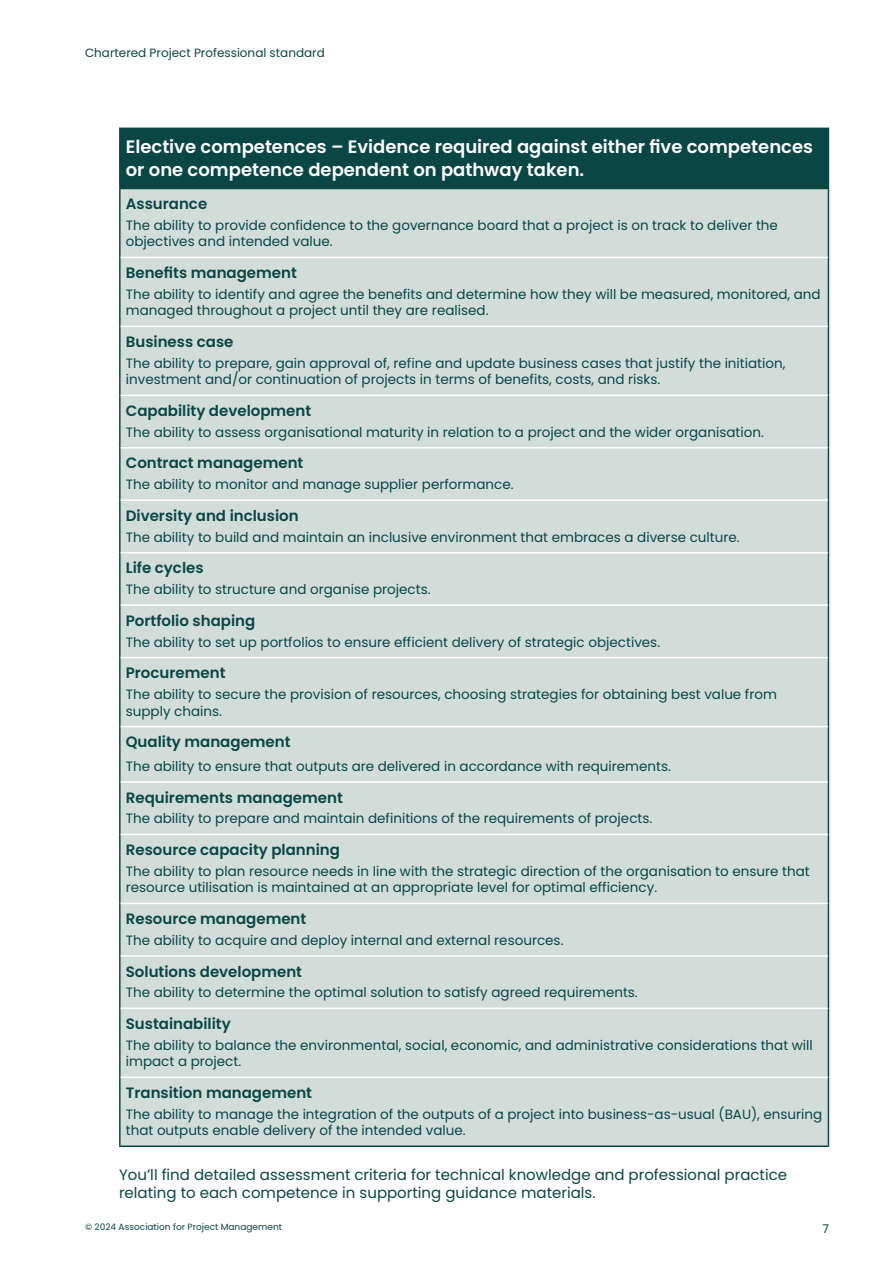
<style>
.page{position:relative;width:893px;height:1263px;background:#fff}
.page>*{position:absolute;margin:0;border:0;box-sizing:border-box;transform-origin:0 0}
.Ahead{font:600 18px/22.5px "Poppins";color:#fff}
.Bhead{font:600 15px "Poppins";color:#0a4644}
.Indented_copy{font:15px/18px "Poppins";color:#0a4644}
.Body_copy{font:13.5px/16.5px "Poppins";color:#0a4644}
.t1{font:12px "Poppins";color:#0a4644}
.t2{font:9px "Poppins";color:#0a4644}
</style>
<div class="page">
<div style="left:120px;top:128px;width:708px;height:60px;background:#0a4644"></div>
<div style="left:121px;top:189px;width:707px;height:956px;background:#d2ddda"></div>
<hr style="left:119px;top:128px;width:710px;height:1px;background:#0a4644">
<hr style="left:119px;top:129px;width:2px;height:59px;background:#0a4644">
<hr style="left:828px;top:129px;width:1px;height:59px;background:#0a4644">
<hr style="left:119px;top:188px;width:710px;height:1px;background:#0a4644">
<hr style="left:119px;top:189px;width:2px;height:68px;background:#0a4644">
<hr style="left:828px;top:189px;width:1px;height:68px;background:#0a4644">
<hr style="left:119px;top:257px;width:2px;height:69px;background:#0a4644">
<hr style="left:828px;top:257px;width:1px;height:69px;background:#0a4644">
<hr style="left:119px;top:326px;width:2px;height:69px;background:#0a4644">
<hr style="left:828px;top:326px;width:1px;height:69px;background:#0a4644">
<hr style="left:119px;top:395px;width:2px;height:53px;background:#0a4644">
<hr style="left:828px;top:395px;width:1px;height:53px;background:#0a4644">
<hr style="left:119px;top:448px;width:2px;height:52px;background:#0a4644">
<hr style="left:828px;top:448px;width:1px;height:52px;background:#0a4644">
<hr style="left:119px;top:500px;width:2px;height:53px;background:#0a4644">
<hr style="left:828px;top:500px;width:1px;height:53px;background:#0a4644">
<hr style="left:119px;top:553px;width:2px;height:52px;background:#0a4644">
<hr style="left:828px;top:553px;width:1px;height:52px;background:#0a4644">
<hr style="left:119px;top:605px;width:2px;height:53px;background:#0a4644">
<hr style="left:828px;top:605px;width:1px;height:53px;background:#0a4644">
<hr style="left:119px;top:658px;width:2px;height:68px;background:#0a4644">
<hr style="left:828px;top:658px;width:1px;height:68px;background:#0a4644">
<hr style="left:119px;top:726px;width:2px;height:56px;background:#0a4644">
<hr style="left:828px;top:726px;width:1px;height:56px;background:#0a4644">
<hr style="left:119px;top:782px;width:2px;height:52px;background:#0a4644">
<hr style="left:828px;top:782px;width:1px;height:52px;background:#0a4644">
<hr style="left:119px;top:834px;width:2px;height:69px;background:#0a4644">
<hr style="left:828px;top:834px;width:1px;height:69px;background:#0a4644">
<hr style="left:119px;top:903px;width:2px;height:53px;background:#0a4644">
<hr style="left:828px;top:903px;width:1px;height:53px;background:#0a4644">
<hr style="left:119px;top:956px;width:2px;height:52px;background:#0a4644">
<hr style="left:828px;top:956px;width:1px;height:52px;background:#0a4644">
<hr style="left:119px;top:1008px;width:2px;height:69px;background:#0a4644">
<hr style="left:828px;top:1008px;width:1px;height:69px;background:#0a4644">
<hr style="left:119px;top:1077px;width:2px;height:68px;background:#0a4644">
<hr style="left:828px;top:1077px;width:1px;height:68px;background:#0a4644">
<hr style="left:119px;top:1145px;width:710px;height:2px;background:#0a4644">
<hr style="left:121px;top:257px;width:707px;height:1px;background:#fff">
<hr style="left:121px;top:326px;width:707px;height:1px;background:#fff">
<hr style="left:121px;top:395px;width:707px;height:1px;background:#fff">
<hr style="left:121px;top:447px;width:707px;height:2px;background:#fff">
<hr style="left:121px;top:499px;width:707px;height:2px;background:#fff">
<hr style="left:121px;top:552px;width:707px;height:1px;background:#fff">
<hr style="left:121px;top:604px;width:707px;height:2px;background:#fff">
<hr style="left:121px;top:657px;width:707px;height:1px;background:#fff">
<hr style="left:121px;top:726px;width:707px;height:1px;background:#fff">
<hr style="left:121px;top:781px;width:707px;height:2px;background:#fff">
<hr style="left:121px;top:834px;width:707px;height:1px;background:#fff">
<hr style="left:121px;top:903px;width:707px;height:1px;background:#fff">
<hr style="left:121px;top:955px;width:707px;height:2px;background:#fff">
<hr style="left:121px;top:1007px;width:707px;height:2px;background:#fff">
<hr style="left:121px;top:1076px;width:707px;height:2px;background:#fff">
<p class="t1" style="left:85px;top:46px;width:241px">Chartered Project Professional standard</p>
<p class="Ahead" style="left:126px;top:136px;width:689px">Elective competences – Evidence required against either five competences or one competence dependent on pathway taken.</p>
<p class="Bhead" style="left:126px;top:195px;width:83px">Assurance</p>
<p class="Body_copy" style="left:126px;top:217px;width:654px">The ability to provide confidence to the governance board that a project is on track to deliver the objectives and intended value.</p>
<p class="Bhead" style="left:126px;top:264px;width:173px">Benefits management</p>
<p class="Body_copy" style="left:126px;top:286px;width:696px">The ability to identify and agree the benefits and determine how they will be measured, monitored, and managed throughout a project until they are realised.</p>
<p class="Bhead" style="left:126px;top:333px;width:109px">Business case</p>
<p class="Body_copy" style="left:126px;top:355px;width:661px">The ability to prepare, gain approval of, refine and update business cases that justify the initiation, investment and/or continuation of projects in terms of benefits, costs, and risks.</p>
<p class="Bhead" style="left:126px;top:402px;width:187px">Capability development</p>
<p class="Body_copy" style="left:126px;top:424px;width:640px">The ability to assess organisational maturity in relation to a project and the wider organisation.</p>
<p class="Bhead" style="left:126px;top:454px;width:179px">Contract management</p>
<p class="Body_copy" style="left:126px;top:476px;width:389px">The ability to monitor and manage supplier performance.</p>
<p class="Bhead" style="left:126px;top:507px;width:174px">Diversity and inclusion</p>
<p class="Body_copy" style="left:126px;top:529px;width:615px">The ability to build and maintain an inclusive environment that embraces a diverse culture.</p>
<p class="Bhead" style="left:126px;top:559px;width:79px">Life cycles</p>
<p class="Body_copy" style="left:126px;top:581px;width:306px">The ability to structure and organise projects.</p>
<p class="Bhead" style="left:126px;top:612px;width:131px">Portfolio shaping</p>
<p class="Body_copy" style="left:126px;top:634px;width:536px">The ability to set up portfolios to ensure efficient delivery of strategic objectives.</p>
<p class="Bhead" style="left:126px;top:664px;width:101px">Procurement</p>
<p class="Body_copy" style="left:126px;top:686px;width:653px">The ability to secure the provision of resources, choosing strategies for obtaining best value from supply chains.</p>
<p class="Bhead" style="left:126px;top:733px;width:166px">Quality management</p>
<p class="Body_copy" style="left:126px;top:758px;width:547px">The ability to ensure that outputs are delivered in accordance with requirements.</p>
<p class="Bhead" style="left:126px;top:789px;width:219px">Requirements management</p>
<p class="Body_copy" style="left:126px;top:810px;width:528px">The ability to prepare and maintain definitions of the requirements of projects.</p>
<p class="Bhead" style="left:126px;top:841px;width:216px">Resource capacity planning</p>
<p class="Body_copy" style="left:126px;top:863px;width:685px">The ability to plan resource needs in line with the strategic direction of the organisation to ensure that resource utilisation is maintained at an appropriate level for optimal efficiency.</p>
<p class="Bhead" style="left:126px;top:910px;width:182px">Resource management</p>
<p class="Body_copy" style="left:126px;top:932px;width:439px">The ability to acquire and deploy internal and external resources.</p>
<p class="Bhead" style="left:126px;top:962px;width:178px">Solutions development</p>
<p class="Body_copy" style="left:126px;top:984px;width:513px">The ability to determine the optimal solution to satisfy agreed requirements.</p>
<p class="Bhead" style="left:126px;top:1015px;width:107px">Sustainability</p>
<p class="Body_copy" style="left:126px;top:1037px;width:689px">The ability to balance the environmental, social, economic, and administrative considerations that will impact a project.</p>
<p class="Bhead" style="left:126px;top:1084px;width:188px">Transition management</p>
<p class="Body_copy" style="left:126px;top:1106px;width:698px">The ability to manage the integration of the outputs of a project into business-as-usual (BAU), ensuring that outputs enable delivery of the intended value.</p>
<p class="Indented_copy" style="left:119px;top:1166px;width:670px">You’ll find detailed assessment criteria for technical knowledge and professional practice relating to each competence in supporting guidance materials.</p>
<p class="t2" style="left:85px;top:1221px;width:198px">© 2024 Association for Project Management</p>
<p class="t1" style="left:823px;top:1222px;width:8px">7</p>
</div>
